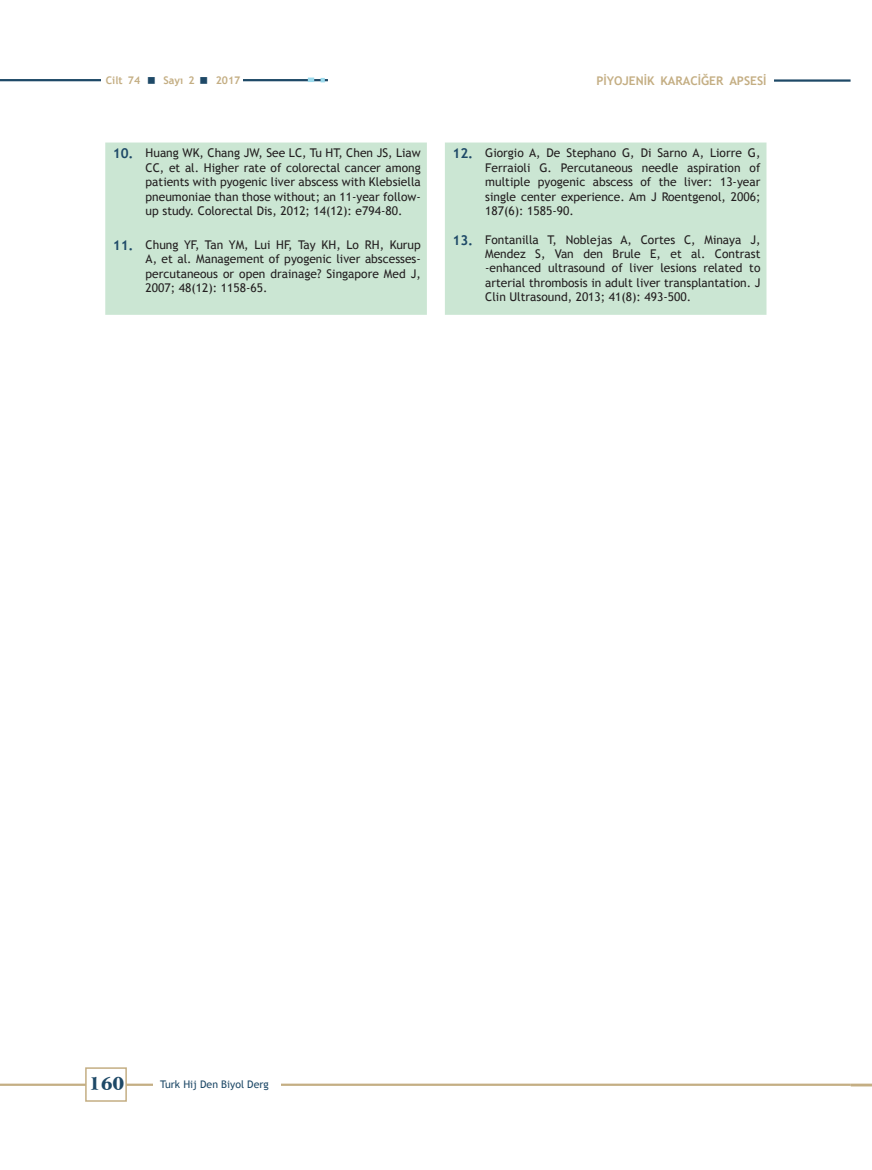
<style>
.page{position:relative;width:872px;height:1170px;background:#fff}
.page>*{position:absolute;margin:0;border:0;box-sizing:border-box;transform-origin:0 0}
.t1{font:900 18px "Arrus BT";color:#1e4967}
.metin{font:700 13.5px "Trebuchet MS";color:#1e4967}
.metin-2{font:12px/14.4px "Trebuchet MS";color:#231f20;text-align:justify}
.metin-3{font:700 12px "Trebuchet MS";color:#c4ae83}
.t2{font:10.5px "Trebuchet MS";color:#1e4967}
.t3{font:700 10.5px "Trebuchet MS";color:#c4ae83}
</style>
<div class="page">
<hr style="left:0;top:79px;width:328px;height:2px;background:#1e4967">
<hr style="left:850px;top:1083px;width:22px;height:2px;background:#c4ae83">
<hr style="left:0;top:1083px;width:850px;height:2px;background:#c4ae83">
<div style="left:85px;top:1067px;width:42px;height:34px;background:#fff;border:2px solid #c4ae83"></div>
<div style="left:153px;top:1077px;width:128px;height:14px;background:#fff"></div>
<div style="left:101px;top:75px;width:141px;height:13px;background:#fff"></div>
<svg style="left:308px;top:78px;width:6px;height:4px"></svg>
<svg style="left:320px;top:78px;width:5px;height:4px"></svg>
<hr style="left:774px;top:79px;width:76px;height:3px;background:#1e4967">
<hr style="left:850px;top:1084px;width:22px;height:2px;background:#c4ae83">
<div style="left:105px;top:142px;width:322px;height:173px;background:#cbe6d3"></div>
<div style="left:445px;top:142px;width:321px;height:173px;background:#cbe6d3"></div>
<p class="t3" style="left:106px;top:74px;width:36px">Cilt 74</p>
<p class="t3" style="left:163px;top:74px;width:33px">Sayı 2</p>
<p class="t3" style="left:216px;top:74px;width:26px">2017</p>
<p class="metin-3" style="left:596px;top:74px;width:170px">PIYOJENIK KARACIĞER APSESI</p>
<p class="metin" style="left:113px;top:145px;width:22px">10.</p>
<p class="metin-2" style="left:146px;top:146px;width:277px">Huang WK, Chang JW, See LC, Tu HT, Chen JS, Liaw CC, et al. Higher rate of colorectal cancer among patients with pyogenic liver abscess with Klebsiella pneumoniae than those without; an 11-year follow&shy;up study. Colorectal Dis, 2012; 14(12): e794-80.</p>
<p class="metin" style="left:113px;top:237px;width:22px">11.</p>
<p class="metin-2" style="left:146px;top:237px;width:277px">Chung YF, Tan YM, Lui HF, Tay KH, Lo RH, Kurup A, et al. Management of pyogenic liver abscesses&shy;percutaneous or open drainage? Singapore Med J, 2007; 48(12): 1158-65.</p>
<p class="metin" style="left:452px;top:145px;width:22px">12.</p>
<p class="metin-2" style="left:485px;top:146px;width:277px">Giorgio A, De Stephano G, Di Sarno A, Liorre G, Ferraioli G. Percutaneous needle aspiration of multiple pyogenic abscess of the liver: 13-year single center experience. Am J Roentgenol, 2006; 187(6): 1585-90.</p>
<p class="metin" style="left:452px;top:231px;width:22px">13.</p>
<p class="metin-2" style="left:485px;top:232px;width:277px">Fontanilla T, Noblejas A, Cortes C, Minaya J, Mendez S, Van den Brule E, et al. Contrast -enhanced ultrasound of liver lesions related to arterial thrombosis in adult liver transplantation. J Clin Ultrasound, 2013; 41(8): 493-500.</p>
<h1 class="t1" style="left:89px;top:1071px;width:37px">160</h1>
<p class="t2" style="left:160px;top:1078px;width:110px">Turk Hij Den Biyol Derg</p>
</div>
